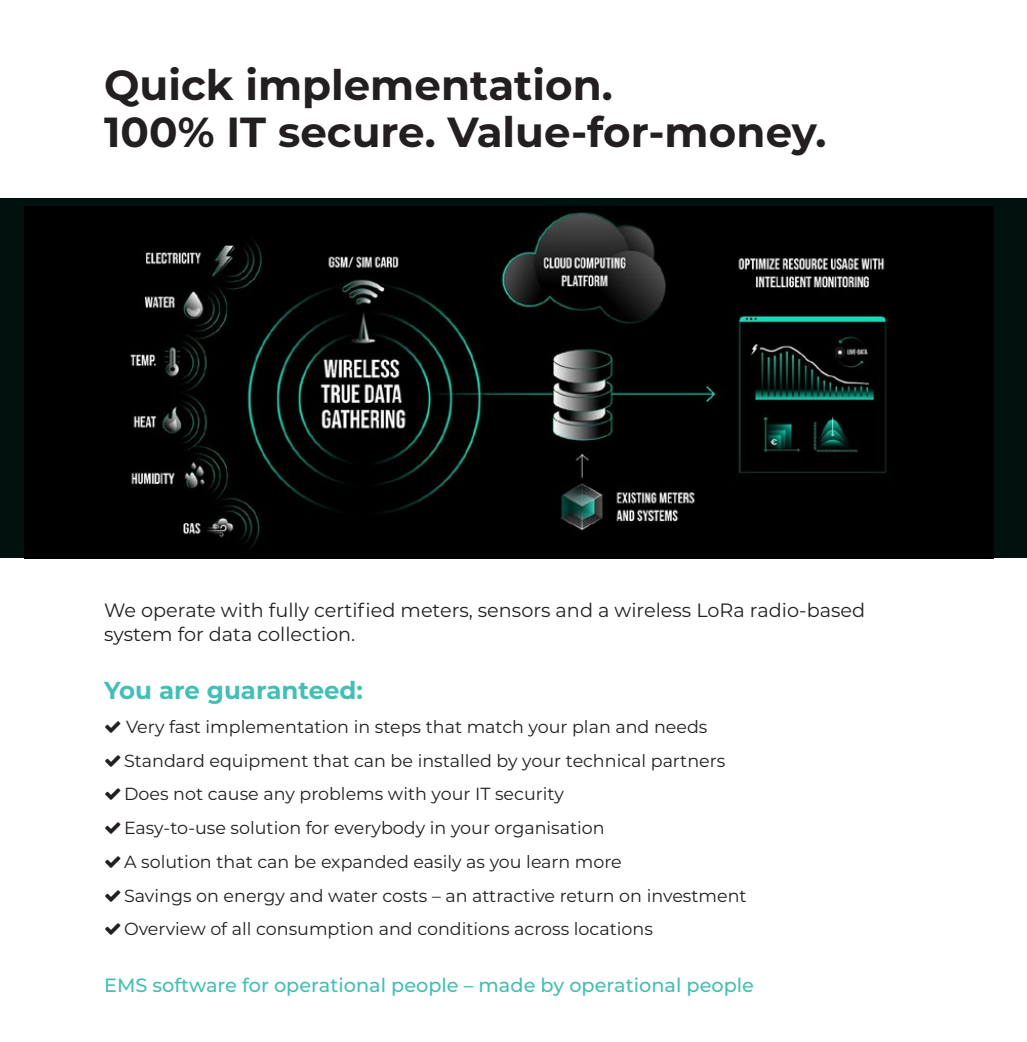
<style>
.page{position:relative;width:1027px;height:1042px;background:#fff}
.page>*{position:absolute;margin:0;border:0;box-sizing:border-box;transform-origin:0 0}
.t1{font:700 42px/47.2px "Montserrat";color:#231f20}
.t2{font:700 24.5px "Montserrat";color:#43bfb5}
.t3{font:19.25px/24.5px "Montserrat";color:#231f20}
.t4{font:500 19.25px "Montserrat";color:#43bfb5}
.t5{font:17.5px/33.6px "Montserrat";color:#231f20}
</style>
<div class="page">
<div style="left:0;top:199px;width:1027px;height:359px;background:#00110e"></div>
<img style="left:25px;top:206px;width:969px;height:352px">
<h1 class="t1" style="left:104px;top:60px;width:724px">Quick implementation.<br>100% IT secure. Value-for-money.</h1>
<p class="t3" style="left:104px;top:597px;width:762px">We operate with fully certified meters, sensors and a wireless LoRa radio-based system for data collection.</p>
<h2 class="t2" style="left:104px;top:673px;width:260px">You are guaranteed:</h2>
<p class="t5" style="left:124px;top:709px;width:624px">Very fast implementation in steps that match your plan and needs Standard equipment that can be installed by your technical partners Does not cause any problems with your IT security<br>Easy-to-use solution for everybody in your organisation<br>A solution that can be expanded easily as you learn more<br>Savings on energy and water costs – an attractive return on investment Overview of all consumption and conditions across locations</p>
<p class="t4" style="left:104px;top:971px;width:651px">EMS software for operational people – made by operational people</p>
</div>
